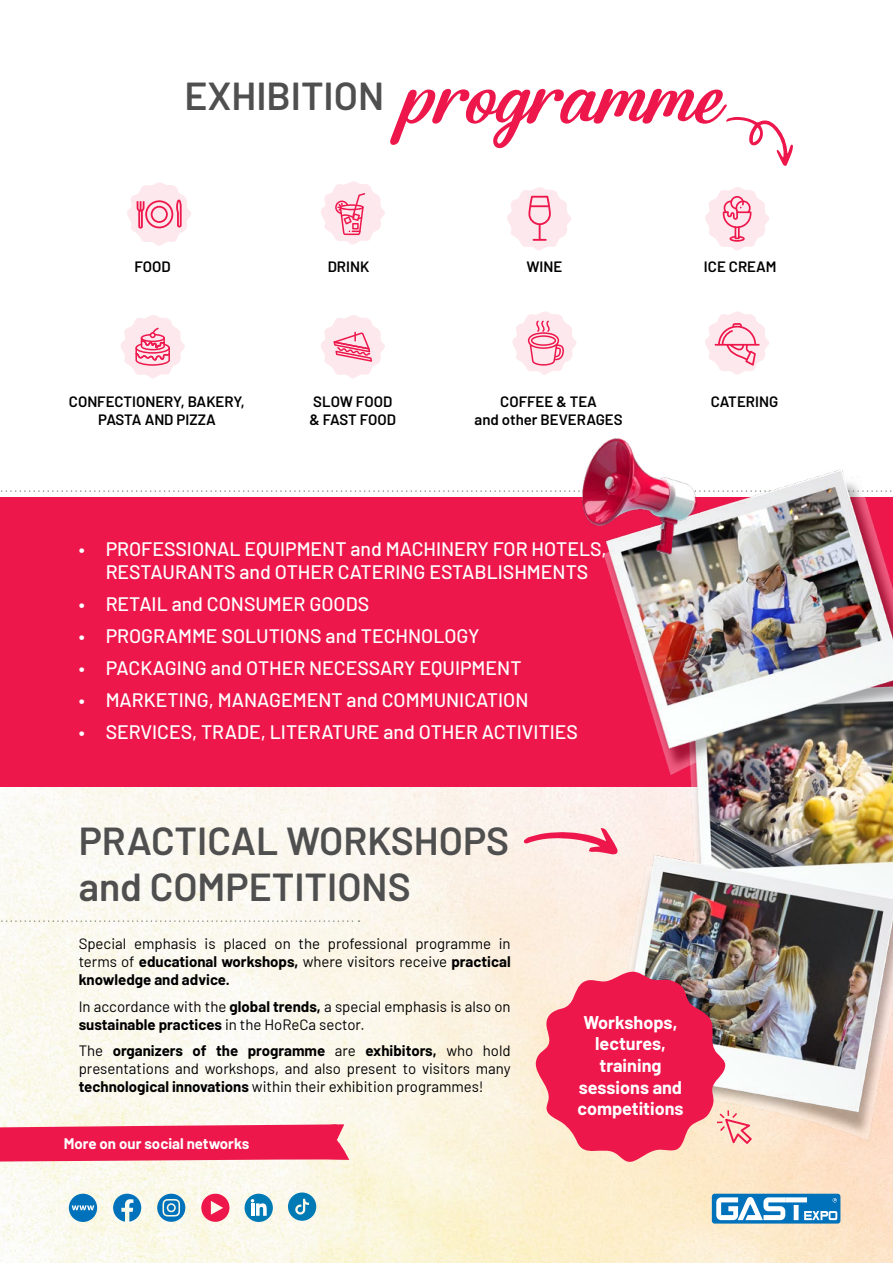
<style>
.page{position:relative;width:893px;height:1263px;background:#fff}
.page>*{position:absolute;margin:0;border:0;box-sizing:border-box;transform-origin:0 0}
.t1{font:83.7px "Abigail Font Demo";color:#ed174c}
.t2{font:600 39px/46.8px "Barlow";color:#4f4f4f}
.t3{font:500 19.5px/23.4px "Barlow";color:#fff;text-align:center}
.t4{font:700 18px/21.6px "Barlow";color:#fff;text-align:center}
.t5{font:15px/18px "Barlow";color:#000;text-align:justify}
.t6{font:600 15px/18px "Barlow";color:#000;text-align:center}
.t7{font:700 15px "Barlow";color:#fff}
.s1{font-weight:700}
</style>
<div class="page">
<svg style="left:1px;top:490px;width:528px;height:2px"></svg>
<img style="left:0;top:787px;width:893px;height:476px">
<div style="left:0;top:497px;width:893px;height:290px;background:#ed174c"></div>
<img style="left:536px;top:469px;width:357px;height:717px">
<svg style="left:507px;top:187px;width:64px;height:64px"></svg>
<svg style="left:512px;top:311px;width:65px;height:64px"></svg>
<svg style="left:705px;top:311px;width:64px;height:64px"></svg>
<svg style="left:127px;top:182px;width:64px;height:64px"></svg>
<svg style="left:705px;top:187px;width:64px;height:64px"></svg>
<svg style="left:321px;top:181px;width:64px;height:64px"></svg>
<svg style="left:121px;top:315px;width:64px;height:64px"></svg>
<svg style="left:321px;top:315px;width:64px;height:63px"></svg>
<svg style="left:726px;top:117px;width:67px;height:49px"></svg>
<svg style="left:524px;top:828px;width:95px;height:27px;background:#f6adb8"></svg>
<svg style="left:0;top:920px;width:360px;height:2px"></svg>
<img style="left:531px;top:438px;width:183px;height:120px">
<svg style="left:157px;top:1194px;width:28px;height:28px"></svg>
<svg style="left:113px;top:1194px;width:28px;height:28px"></svg>
<svg style="left:0;top:1124px;width:349px;height:39px;background:#ee3460"></svg>
<svg style="left:201px;top:1194px;width:28px;height:28px"></svg>
<div style="left:69px;top:1194px;width:28px;height:28px;background:#0072bc;border-radius:50%"></div>
<svg style="left:72px;top:1205px;width:22px;height:5px"></svg>
<div style="left:245px;top:1194px;width:28px;height:28px;background:#007ab5;border-radius:50%"></div>
<svg style="left:251px;top:1199px;width:16px;height:17px"></svg>
<svg style="left:288px;top:1192px;width:28px;height:29px"></svg>
<div style="left:712px;top:1194px;width:128px;height:29px;background:#0072bc;border-radius:3px"></div>
<svg style="left:716px;top:1197px;width:121px;height:23px"></svg>
<svg style="left:528px;top:971px;width:224px;height:193px;background:#e66078"></svg>
<h2 class="t2" style="left:184px;top:70px;width:201px">EXHIBITION</h2>
<h1 class="t1" style="left:403px;top:26px;width:322px">programme</h1>
<p class="t6" style="left:135px;top:256px;width:38px">FOOD</p>
<p class="t6" style="left:328px;top:256px;width:43px">DRINK</p>
<p class="t6" style="left:526px;top:256px;width:37px">WINE</p>
<p class="t6" style="left:704px;top:256px;width:74px">ICE CREAM</p>
<p class="t6" style="left:69px;top:391px;width:177px">CONFECTIONERY, BAKERY,<br>PASTA AND PIZZA</p>
<p class="t6" style="left:310px;top:391px;width:88px;text-align:left">SLOW FOOD &amp; FAST FOOD</p>
<p class="t6" style="left:475px;top:391px;width:150px">COFFEE &amp; TEA<br>and other BEVERAGES</p>
<p class="t6" style="left:711px;top:391px;width:69px">CATERING</p>
<h3 class="t3" style="left:79px;top:535px;width:529px">• PROFESSIONAL EQUIPMENT and MACHINERY FOR HOTELS,<br>RESTAURANTS and OTHER CATERING ESTABLISHMENTS</h3>
<h3 class="t3" style="left:79px;top:591px;width:292px">• RETAIL and CONSUMER GOODS</h3>
<h3 class="t3" style="left:79px;top:623px;width:402px">• PROGRAMME SOLUTIONS and TECHNOLOGY</h3>
<h3 class="t3" style="left:79px;top:654px;width:444px">• PACKAGING and OTHER NECESSARY EQUIPMENT</h3>
<h3 class="t3" style="left:79px;top:686px;width:451px">• MARKETING, MANAGEMENT and COMMUNICATION</h3>
<h3 class="t3" style="left:79px;top:718px;width:501px">• SERVICES, TRADE, LITERATURE and OTHER ACTIVITIES</h3>
<h2 class="t2" style="left:79px;top:814px;width:432px">PRACTICAL WORKSHOPS and COMPETITIONS</h2>
<p class="t5" style="left:79px;top:934px;width:434px">Special emphasis is placed on the professional programme in terms of <span class="s1">educational workshops,</span> where visitors receive <span class="s1">practical knowledge and advice.</span></p>
<p class="t5" style="left:79px;top:996px;width:433px">In accordance with the <span class="s1">global trends,</span> a special emphasis is also on <span class="s1">sustainable practices</span> in the HoReCa sector.</p>
<p class="t5" style="left:79px;top:1041px;width:434px">The <span class="s1">organizers of the programme</span> are <span class="s1">exhibitors,</span> who hold presentations and workshops, and also present to visitors many <span class="s1">technological innovations</span> within their exhibition programmes!</p>
<p class="t7" style="left:64px;top:1133px;width:187px">More on our social networks</p>
<p class="t4" style="left:577px;top:1010px;width:108px">Workshops, lectures, training sessions and competitions</p>
</div>
